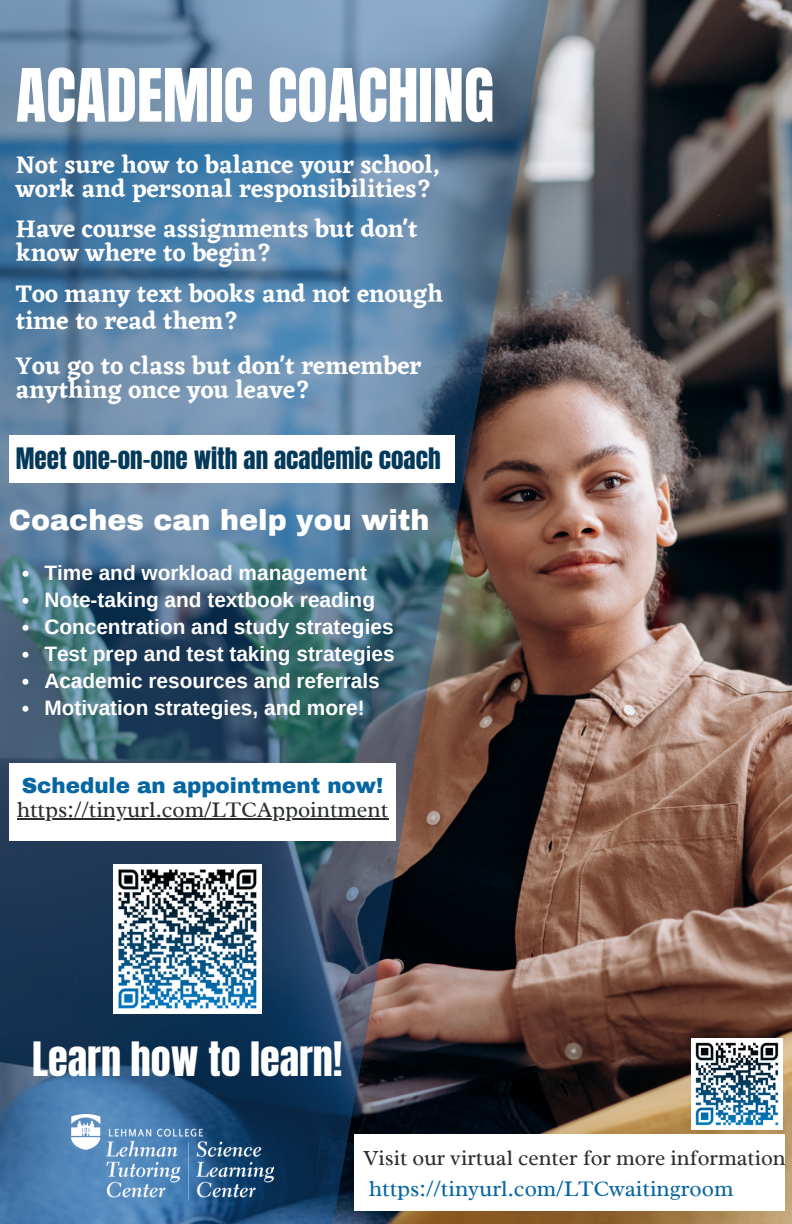
<style>
.page{position:relative;width:792px;height:1224px;background:#fff}
.page>*{position:absolute;margin:0;border:0;box-sizing:border-box;transform-origin:0 0}
.t1{font:62.4px "Anton";color:#fff}
.t2{font:40.2px "Anton";color:#fff}
.t3{font:900 28.6px "Archivo";color:#fff}
.t4{font:25.2px "Anton";color:#05395a}
.t5{font:600 25px/24.2px "Eczar";color:#fff}
.t6{font:22.6px "Radley";color:#2a2e30}
.t7{font:22.6px "Radley";color:#0666a2}
.t8{font:21.8px "Radley";color:#2a2e30}
.t9{font:900 21.4px "Archivo";color:#0666a2}
.t10{font:700 20.8px/27px "Arimo";color:#fff}
</style>
<div class="page">
<img style="left:682px;top:0;width:110px;height:1224px">
<img style="left:0;top:0;width:682px;height:1224px">
<img style="left:71px;top:1115px;width:203px;height:85px">
<div style="left:9px;top:763px;width:387px;height:78px;background:#fff"></div>
<div style="left:9px;top:435px;width:445px;height:48px;background:#fff"></div>
<div style="left:355px;top:1134px;width:430px;height:77px;background:#fff"></div>
<img style="left:691px;top:1038px;width:92px;height:92px">
<img style="left:113px;top:865px;width:149px;height:148px">
<svg style="left:22px;top:571px;width:6px;height:6px"></svg>
<svg style="left:22px;top:598px;width:6px;height:6px"></svg>
<svg style="left:22px;top:625px;width:6px;height:6px"></svg>
<svg style="left:22px;top:652px;width:6px;height:6px"></svg>
<svg style="left:22px;top:679px;width:6px;height:6px"></svg>
<svg style="left:22px;top:706px;width:6px;height:6px"></svg>
<hr style="left:17px;top:818px;width:371px;height:2px;background:#2a2e30">
<h1 class="t1" style="left:16px;top:51px;width:480px">ACADEMIC COACHING</h1>
<p class="t5" style="left:16px;top:152px;width:426px">Not sure how to balance your school, work and personal responsibilities?</p>
<p class="t5" style="left:16px;top:216px;width:403px">Have course assignments but don't know where to begin?</p>
<p class="t5" style="left:16px;top:280px;width:429px;line-height:27px">Too many text books and not enough time to read them?</p>
<p class="t5" style="left:16px;top:353px;width:407px">You go to class but don't remember anything once you leave?</p>
<p class="t4" style="left:16px;top:440px;width:426px">Meet one-on-one with an academic coach</p>
<p class="t3" style="left:9px;top:505px;width:422px">Coaches can help you with</p>
<p class="t10" style="left:44px;top:559px;width:352px">Time and workload management Note-taking and textbook reading Concentration and study strategies Test prep and test taking strategies Academic resources and referrals Motivation strategies, and more!</p>
<p class="t9" style="left:22px;top:774px;width:363px">Schedule an appointment now!</p>
<p class="t6" style="left:17px;top:795px;width:373px">https://tinyurl.com/LTCAppointment</p>
<h2 class="t2" style="left:32px;top:1030px;width:312px">Learn how to learn!</h2>
<p class="t8" style="left:363px;top:1144px;width:424px">Visit our virtual center for more information</p>
<p class="t7" style="left:369px;top:1174px;width:366px">https://tinyurl.com/LTCwaitingroom</p>
</div>
